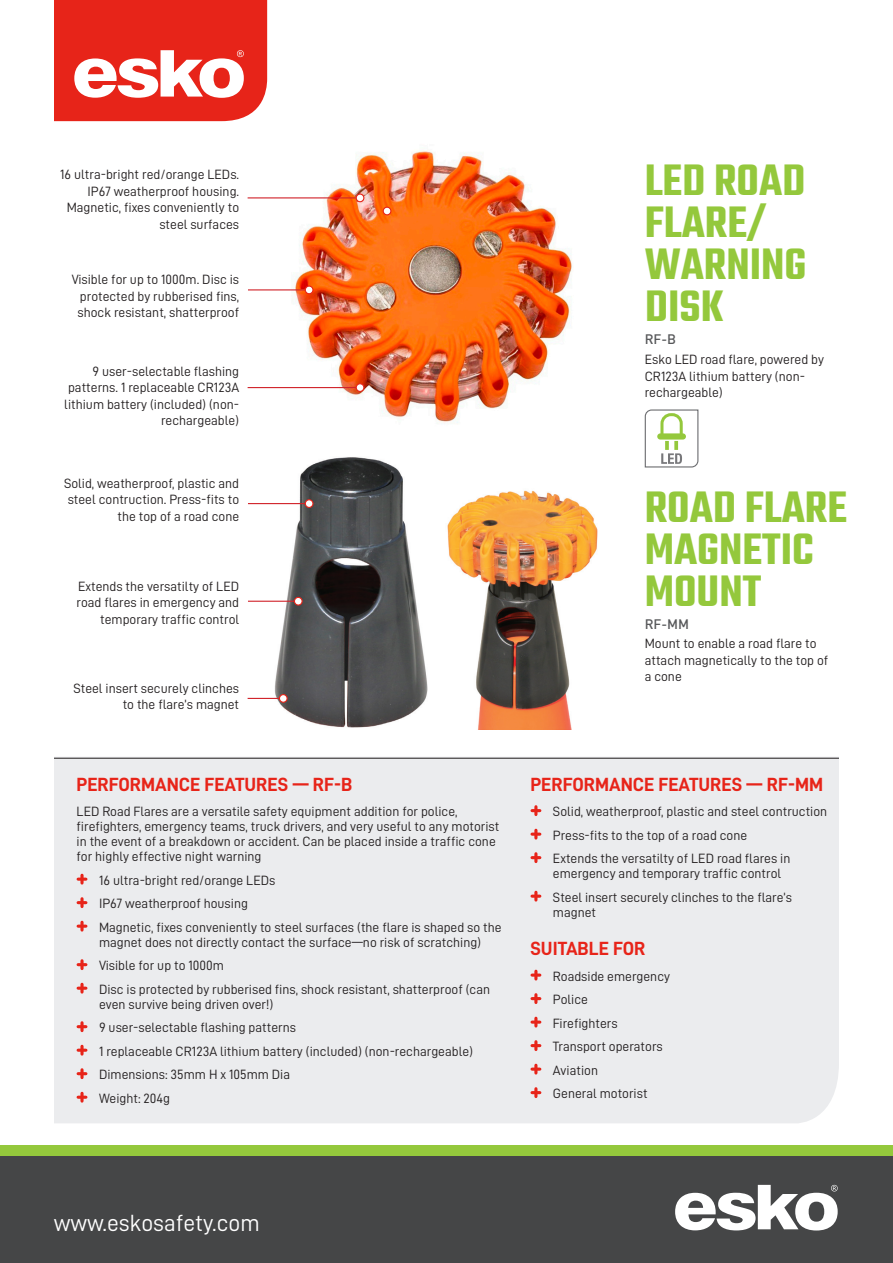
<style>
.page{position:relative;width:893px;height:1263px;background:#fff}
.page>*{position:absolute;margin:0;border:0;box-sizing:border-box;transform-origin:0 0}
.t1{font:600 48px/42px "Teko";color:#94c83c}
.New_Buletts{font:23.55px "D DIN";color:#fff}
.t2{font:19.2px "D DIN Bold";color:#e72419}
.t3{font:13.5px/16.5px "D DIN";color:#231f20}
.t4{font:500 13.5px "DIN";color:#57585a}
</style>
<div class="page">
<img style="left:447px;top:490px;width:151px;height:239px">
<img style="left:248px;top:457px;width:180px;height:271px">
<img style="left:188px;top:121px;width:384px;height:302px">
<div style="left:54px;top:757px;width:785px;height:366px;background:#ebecee"></div>
<svg style="left:54px;top:0;width:213px;height:121px"></svg>
<hr style="left:248px;top:387px;width:112px;height:1px;background:#d1232a">
<div style="left:356px;top:384px;width:8px;height:7px;background:#fff;border-radius:50%"></div>
<div style="left:356px;top:383px;width:8px;height:9px;border:1px solid #e72419;border-radius:50%"></div>
<hr style="left:248px;top:197px;width:112px;height:1px;background:#d1232a">
<div style="left:356px;top:194px;width:8px;height:8px;background:#fff;border-radius:50%"></div>
<div style="left:356px;top:194px;width:8px;height:8px;border:1px solid #e72419;border-radius:50%"></div>
<hr style="left:248px;top:503px;width:61px;height:1px;background:#d1232a">
<div style="left:305px;top:500px;width:8px;height:7px;background:#fff;border-radius:50%"></div>
<div style="left:305px;top:499px;width:8px;height:9px;border:1px solid #e72419;border-radius:50%"></div>
<hr style="left:248px;top:289px;width:61px;height:1px;background:#d1232a">
<div style="left:305px;top:286px;width:8px;height:8px;background:#fff;border-radius:50%"></div>
<div style="left:305px;top:286px;width:8px;height:8px;border:1px solid #e72419;border-radius:50%"></div>
<hr style="left:248px;top:698px;width:35px;height:1px;background:#d1232a">
<div style="left:279px;top:695px;width:8px;height:7px;background:#fff;border-radius:50%"></div>
<div style="left:279px;top:694px;width:9px;height:9px;border:1px solid #e72419;border-radius:50%"></div>
<hr style="left:248px;top:601px;width:50px;height:1px;background:#d1232a">
<div style="left:294px;top:597px;width:8px;height:8px;background:#fff;border-radius:50%"></div>
<div style="left:294px;top:597px;width:9px;height:9px;border:1px solid #e72419;border-radius:50%"></div>
<svg style="left:532px;top:971px;width:8px;height:8px"></svg>
<svg style="left:532px;top:995px;width:8px;height:7px"></svg>
<svg style="left:532px;top:1018px;width:8px;height:8px"></svg>
<svg style="left:532px;top:1042px;width:8px;height:7px"></svg>
<svg style="left:532px;top:1065px;width:8px;height:8px"></svg>
<svg style="left:532px;top:1089px;width:8px;height:7px"></svg>
<hr style="left:54px;top:758px;width:785px;height:1px;background:#231f20">
<div style="left:0;top:1151px;width:893px;height:112px;background:#454647"></div>
<div style="left:0;top:1145px;width:893px;height:11px;background:#94c83c"></div>
<svg style="left:675px;top:1185px;width:163px;height:45px"></svg>
<div style="left:383px;top:207px;width:8px;height:8px;background:#fff;border-radius:50%"></div>
<div style="left:383px;top:207px;width:8px;height:8px;border:1px solid #e72419;border-radius:50%"></div>
<svg style="left:78px;top:875px;width:8px;height:8px"></svg>
<svg style="left:78px;top:899px;width:8px;height:7px"></svg>
<svg style="left:78px;top:922px;width:8px;height:8px"></svg>
<svg style="left:78px;top:961px;width:8px;height:7px"></svg>
<svg style="left:78px;top:984px;width:8px;height:8px"></svg>
<svg style="left:78px;top:1023px;width:8px;height:7px"></svg>
<svg style="left:78px;top:1046px;width:8px;height:8px"></svg>
<svg style="left:78px;top:1070px;width:8px;height:7px"></svg>
<svg style="left:78px;top:1093px;width:8px;height:8px"></svg>
<svg style="left:532px;top:807px;width:8px;height:7px"></svg>
<svg style="left:532px;top:830px;width:8px;height:8px"></svg>
<svg style="left:532px;top:854px;width:8px;height:7px"></svg>
<svg style="left:532px;top:892px;width:8px;height:8px"></svg>
<svg style="left:644px;top:409px;width:55px;height:59px"></svg>
<p class="t3" style="left:60px;top:166px;width:181px;text-align:right">16 ultra-bright red/orange LEDs.<br>IP67 weatherproof housing.<br>Magnetic, fixes conveniently to steel surfaces</p>
<p class="t3" style="left:78px;top:271px;width:163px;text-align:justify;text-indent:-6px">Visible for up to 1000m. Disc is protected by rubberised fins, shock resistant, shatterproof</p>
<p class="t3" style="left:64px;top:363px;width:176px;text-align:right">9 user-selectable flashing patterns. 1 replaceable CR123A lithium battery (included) (non&shy;rechargeable)</p>
<p class="t3" style="left:64px;top:475px;width:177px;text-align:right">Solid, weatherproof, plastic and steel contruction. Press-fits to the top of a road cone</p>
<p class="t3" style="left:77px;top:577px;width:164px;text-align:right">Extends the versatilty of LED road flares in emergency and temporary traffic control</p>
<p class="t3" style="left:73px;top:679px;width:167px;text-align:right">Steel insert securely clinches to the flare’s magnet</p>
<p class="t2" style="left:77px;top:773px;width:278px">PERFORMANCE FEATURES — RF-B</p>
<p class="t3" style="left:77px;top:804px;width:424px;line-height:15px">LED Road Flares are a versatile safety equipment addition for police, firefighters, emergency teams, truck drivers, and very useful to any motorist in the event of a breakdown or accident. Can be placed inside a traffic cone for highly effective night warning</p>
<p class="t3" style="left:99px;top:871px;width:178px">16 ultra-bright red/orange LEDs</p>
<p class="t3" style="left:99px;top:895px;width:150px">IP67 weatherproof housing</p>
<p class="t3" style="left:99px;top:919px;width:404px;line-height:15px">Magnetic, fixes conveniently to steel surfaces (the flare is shaped so the magnet does not directly contact the surface—no risk of scratching)</p>
<p class="t3" style="left:99px;top:957px;width:126px">Visible for up to 1000m</p>
<p class="t3" style="left:99px;top:981px;width:393px;line-height:15px">Disc is protected by rubberised fins, shock resistant, shatterproof (can even survive being driven over!)</p>
<p class="t3" style="left:99px;top:1019px;width:198px">9 user-selectable flashing patterns</p>
<p class="t3" style="left:99px;top:1042px;width:375px">1 replaceable CR123A lithium battery (included) (non-rechargeable)</p>
<p class="t3" style="left:99px;top:1066px;width:193px">Dimensions: 35mm H x 105mm Dia</p>
<p class="t3" style="left:99px;top:1089px;width:73px">Weight: 204g</p>
<p class="t1" style="left:645px;top:163px;width:163px">LED ROAD<br>FLARE/<br>WARNING<br>DISK</p>
<p class="t4" style="left:645px;top:331px;width:33px">RF-B</p>
<p class="t3" style="left:645px;top:351px;width:181px">Esko LED road flare, powered by<br>CR123A lithium battery (non&shy;rechargeable)</p>
<p class="t1" style="left:645px;top:489px;width:204px">ROAD FLARE<br>MAGNETIC<br>MOUNT</p>
<p class="t4" style="left:645px;top:615px;width:46px">RF-MM</p>
<p class="t3" style="left:645px;top:635px;width:185px">Mount to enable a road flare to attach magnetically to the top of a cone</p>
<p class="t2" style="left:530px;top:773px;width:294px">PERFORMANCE FEATURES — RF-MM</p>
<p class="t3" style="left:553px;top:803px;width:276px">Solid, weatherproof, plastic and steel contruction</p>
<p class="t3" style="left:553px;top:826px;width:196px">Press-fits to the top of a road cone</p>
<p class="t3" style="left:553px;top:851px;width:239px;line-height:15px">Extends the versatilty of LED road flares in emergency and temporary traffic control</p>
<p class="t3" style="left:553px;top:889px;width:241px;line-height:15px">Steel insert securely clinches to the flare’s magnet</p>
<p class="t2" style="left:530px;top:938px;width:117px">SUITABLE FOR</p>
<p class="t3" style="left:553px;top:967px;width:119px">Roadside emergency</p>
<p class="t3" style="left:553px;top:991px;width:37px">Police</p>
<p class="t3" style="left:553px;top:1014px;width:66px">Firefighters</p>
<p class="t3" style="left:553px;top:1038px;width:111px">Transport operators</p>
<p class="t3" style="left:553px;top:1061px;width:47px">Aviation</p>
<p class="t3" style="left:553px;top:1085px;width:96px">General motorist</p>
<p class="New_Buletts" style="left:54px;top:1209px;width:208px">www.eskosafety.com</p>
</div>
